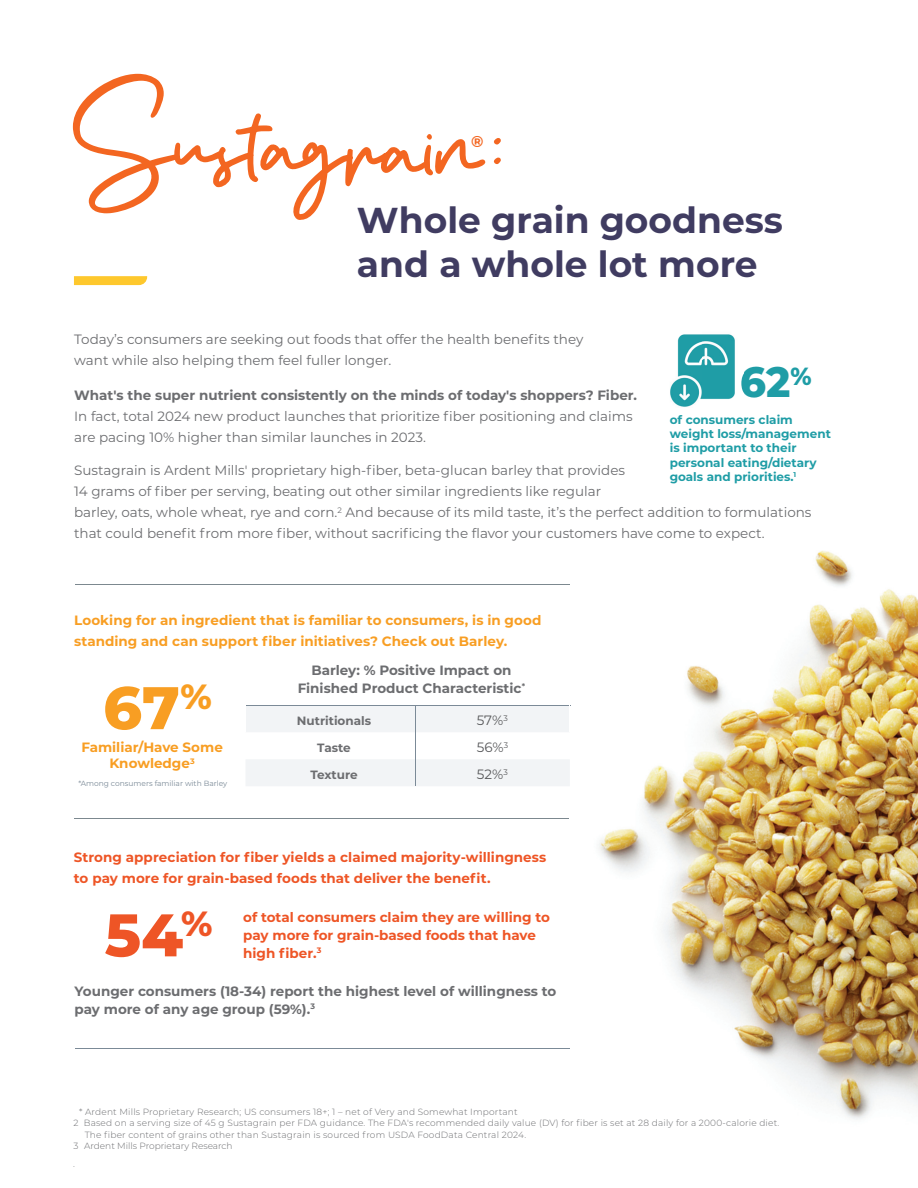
<style>
.page{position:relative;width:918px;height:1188px;background:#fff}
.page>*{position:absolute;margin:0;border:0;box-sizing:border-box;transform-origin:0 0}
.t1{font:800 60px "Montserrat";color:#f89e23}
.t2{font:800 60px "Montserrat";color:#ee5526}
.t3{font:800 42.6px "Montserrat";color:#1f9da6;scale:.95 1}
.t4{font:700 36px/43.2px "Montserrat";color:#403c61}
.t5{font:700 15.75px "Montserrat";color:#f36621}
.t6{font:13.5px/21px "Montserrat";color:#6c6d70}
.t7{font:700 13.5px/18px "Montserrat";color:#6c6d70;text-align:center}
.t8{font:700 13.5px/18px "Montserrat";color:#ee5526}
.t9{font:700 13.5px/21px "Montserrat";color:#f89e23}
.t10{font:13.5px "Montserrat";color:#57585a}
.t11{font:700 12px/14.4px "Montserrat";color:#1f9da6}
.t12{font:700 12px "Montserrat";color:#6c6d70}
.t13{font:300 9px "Montserrat";letter-spacing:.02em;color:#6c6d70}
.t14{font:300 9px "Montserrat";color:#6c6d70}
.t15{font:7.5px "Montserrat";color:#7b8a97}
</style>
<div class="page">
<img style="left:72px;top:73px;width:846px;height:1047px">
<svg style="left:74px;top:276px;width:73px;height:9px"></svg>
<svg style="left:245px;top:705px;width:325px;height:81px"></svg>
<hr style="left:415px;top:732px;width:1px;height:54px;background:#7b8a97">
<hr style="left:75px;top:818px;width:494px;height:1px;background:#7c888f">
<hr style="left:76px;top:1048px;width:494px;height:1px;background:#7b8a97">
<hr style="left:76px;top:584px;width:494px;height:1px;background:#7c888f">
<svg style="left:73px;top:74px;width:429px;height:146px"></svg>
<img style="left:662px;top:330px;width:81px;height:82px">
<img style="left:741px;top:367px;width:2px;height:31px">
<svg style="left:741px;top:374px;width:2px;height:19px"></svg>
<p class="t5" style="left:471px;top:132px;width:14px">®</p>
<h3 class="t4" style="left:357px;top:199px;width:428px">Whole grain goodness and a whole lot more</h3>
<p class="t6" style="left:74px;top:330px;width:511px">Today’s consumers are seeking out foods that offer the health benefits they want while also helping them feel fuller longer.</p>
<p class="t7" style="left:74px;top:386px;width:564px">What's the super nutrient consistently on the minds of today's shoppers? Fiber.</p>
<p class="t6" style="left:74px;top:407px;width:560px">In fact, total 2024 new product launches that prioritize fiber positioning and claims are pacing 10% higher than similar launches in 2023.</p>
<h2 class="t3" style="left:740px;top:368px;width:77px">62<sup>%</sup></h2>
<p class="t11" style="left:670px;top:412px;width:163px">of consumers claim weight loss/management is important to their personal eating/dietary goals and priorities.<sup>1</sup></p>
<p class="t6" style="left:74px;top:461px;width:739px">Sustagrain is Ardent Mills' proprietary high-fiber, beta-glucan barley that provides<br>14 grams of fiber per serving, beating out other similar ingredients like regular<br>barley, oats, whole wheat, rye and corn.<sup>2</sup> And because of its mild taste, it’s the perfect addition to formulations that could benefit from more fiber, without sacrificing the flavor your customers have come to expect.</p>
<p class="t9" style="left:74px;top:610px;width:469px">Looking for an ingredient that is familiar to consumers, is in good standing and can support fiber initiatives? Check out Barley.</p>
<h1 class="t1" style="left:103px;top:687px;width:110px">67<sup>%</sup></h1>
<p class="t9" style="left:81px;top:740px;width:143px;line-height:16.2px;text-align:center">Familiar/Have Some<br>Knowledge<sup>3</sup></p>
<p class="t15" style="left:79px;top:780px;width:150px">*Among consumers familiar with Barley</p>
<p class="t7" style="left:298px;top:662px;width:229px">Barley: % Positive Impact on<br>Finished Product Characteristic<sup>*</sup></p>
<p class="t12" style="left:297px;top:713px;width:76px">Nutritionals</p>
<p class="t10" style="left:477px;top:715px;width:33px">57%<sup>3</sup></p>
<p class="t12" style="left:317px;top:740px;width:35px">Taste</p>
<p class="t10" style="left:477px;top:742px;width:33px">56%<sup>3</sup></p>
<p class="t12" style="left:310px;top:767px;width:49px">Texture</p>
<p class="t10" style="left:477px;top:769px;width:33px">52%<sup>3</sup></p>
<p class="t8" style="left:74px;top:846px;width:474px;line-height:21px">Strong appreciation for fiber yields a claimed majority-willingness to pay more for grain-based foods that deliver the benefit.</p>
<h1 class="t2" style="left:105px;top:914px;width:109px">54<sup>%</sup></h1>
<p class="t8" style="left:243px;top:908px;width:308px">of total consumers claim they are willing to pay more for grain-based foods that have high fiber.<sup>3</sup></p>
<p class="t7" style="left:75px;top:982px;width:483px;text-align:left">Younger consumers (18-34) report the highest level of willingness to pay more of any age group (59%).<sup>3</sup></p>
<p class="t13" style="left:79px;top:1108px;width:440px">* Ardent Mills Proprietary Research; US consumers 18+; 1 – net of Very and Somewhat Important</p>
<p class="t13" style="left:74px;top:1120px;width:707px">2 Based on a serving size of 45 g Sustagrain per FDA guidance. The FDA's recommended daily value (DV) for fiber is set at 28 daily for a 2000-calorie diet.</p>
<p class="t13" style="left:85px;top:1131px;width:443px">The fiber content of grains other than Sustagrain is sourced from USDA FoodData Central 2024.</p>
<p class="t14" style="left:73px;top:1142px;width:161px">3 Ardent Mills Proprietary Research</p>
<p class="t13" style="left:73px;top:1160px;width:3px">.</p>
</div>
